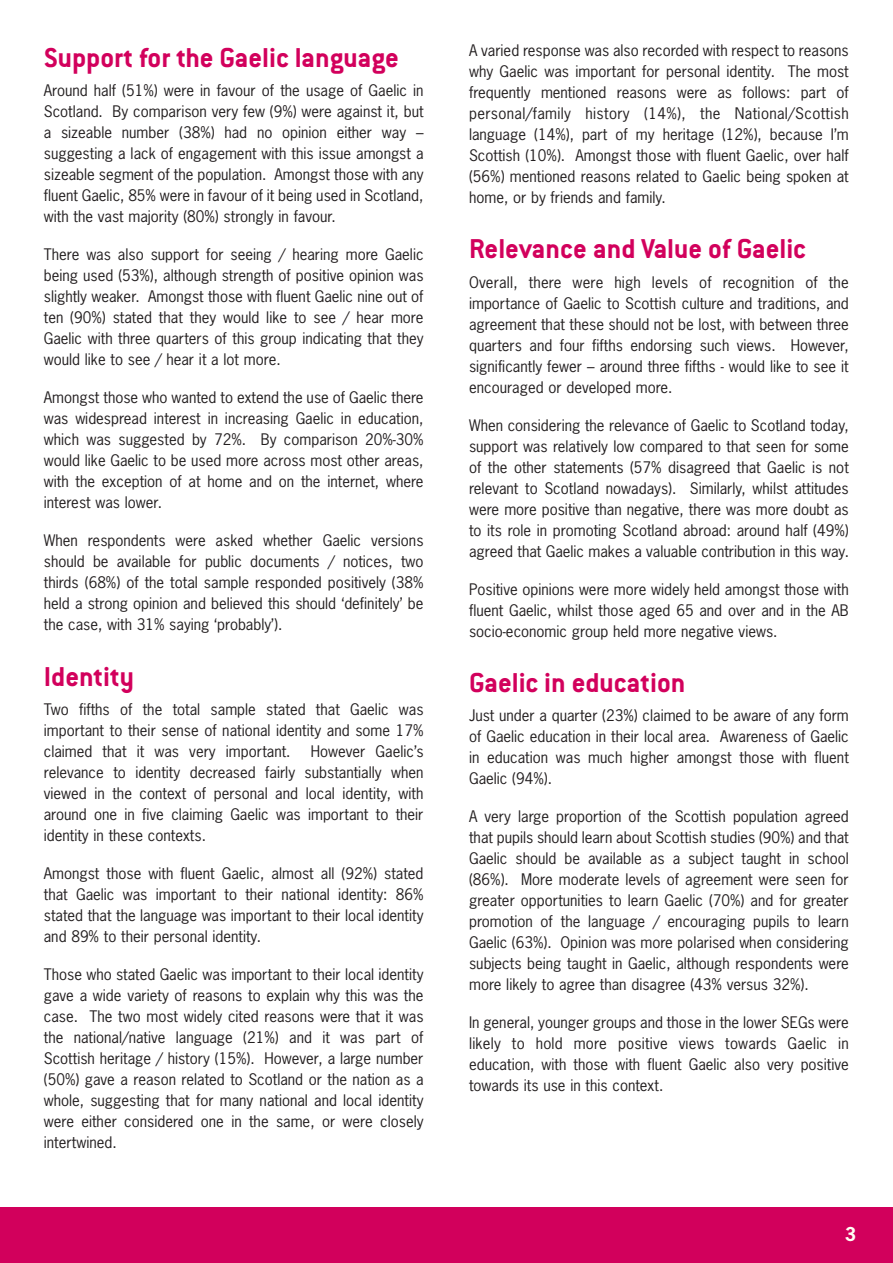
<style>
.page{position:relative;width:893px;height:1263px;background:#fff}
.page>*{position:absolute;margin:0;border:0;box-sizing:border-box;transform-origin:0 0}
.t1{font:700 30px "Conduit OSITC";color:#d2005c}
.t2{font:700 18px "News Gothic";color:#fffef4}
.t3{font:15px/21px "News Gothic";color:#231f20;text-align:justify}
</style>
<div class="page">
<div style="left:0;top:1208px;width:892px;height:55px;background:#d2005c"></div>
<h1 class="t1" style="left:44px;top:48px;width:357px">Support for the Gaelic language</h1>
<p class="t3" style="left:44px;top:81px;width:381px">Around half (51%) were in favour of the usage of Gaelic in Scotland. By comparison very few (9%) were against it, but a sizeable number (38%) had no opinion either way – suggesting a lack of engagement with this issue amongst a sizeable segment of the population. Amongst those with any fluent Gaelic, 85% were in favour of it being used in Scotland, with the vast majority (80%) strongly in favour.</p>
<p class="t3" style="left:44px;top:245px;width:381px">There was also support for seeing / hearing more Gaelic being used (53%), although strength of positive opinion was slightly weaker. Amongst those with fluent Gaelic nine out of ten (90%) stated that they would like to see / hear more Gaelic with three quarters of this group indicating that they would like to see / hear it a lot more.</p>
<p class="t3" style="left:44px;top:388px;width:381px">Amongst those who wanted to extend the use of Gaelic there was widespread interest in increasing Gaelic in education, which was suggested by 72%. By comparison 20%-30% would like Gaelic to be used more across most other areas, with the exception of at home and on the internet, where interest was lower.</p>
<p class="t3" style="left:44px;top:531px;width:381px">When respondents were asked whether Gaelic versions should be available for public documents / notices, two thirds (68%) of the total sample responded positively (38% held a strong opinion and believed this should ‘definitely’ be the case, with 31% saying ‘probably’).</p>
<h1 class="t1" style="left:44px;top:667px;width:92px">Identity</h1>
<p class="t3" style="left:44px;top:700px;width:381px">Two fifths of the total sample stated that Gaelic was important to their sense of national identity and some 17% claimed that it was very important.</p>
<p class="t3" style="left:44px;top:742px;width:381px;text-indent:267px">However Gaelic’s relevance to identity decreased fairly substantially when viewed in the context of personal and local identity, with around one in five claiming Gaelic was important to their identity in these contexts.</p>
<p class="t3" style="left:44px;top:864px;width:381px">Amongst those with fluent Gaelic, almost all (92%) stated that Gaelic was important to their national identity: 86% stated that the language was important to their local identity and 89% to their personal identity.</p>
<p class="t3" style="left:44px;top:965px;width:381px">Those who stated Gaelic was important to their local identity gave a wide variety of reasons to explain why this was the case. The two most widely cited reasons were that it was the national/native language (21%) and it was part of Scottish heritage / history (15%). However, a large number (50%) gave a reason related to Scotland or the nation as a whole, suggesting that for many national and local identity were either considered one in the same, or were closely intertwined.</p>
<p class="t3" style="left:469px;top:41px;width:381px">A varied response was also recorded with respect to reasons why Gaelic was important for personal identity. The most frequently mentioned reasons were as follows: part of personal/family history (14%), the National/Scottish language (14%), part of my heritage (12%), because I’m Scottish (10%). Amongst those with fluent Gaelic, over half (56%) mentioned reasons related to Gaelic being spoken at home, or by friends and family.</p>
<h1 class="t1" style="left:469px;top:239px;width:338px">Relevance and Value of Gaelic</h1>
<p class="t3" style="left:469px;top:273px;width:381px">Overall, there were high levels of recognition of the importance of Gaelic to Scottish culture and traditions, and agreement that these should not be lost, with between three quarters and four fifths endorsing such views. However, significantly fewer – around three fifths - would like to see it encouraged or developed more.</p>
<p class="t3" style="left:469px;top:416px;width:381px">When considering the relevance of Gaelic to Scotland today, support was relatively low compared to that seen for some of the other statements (57% disagreed that Gaelic is not relevant to Scotland nowadays). Similarly, whilst attitudes were more positive than negative, there was more doubt as to its role in promoting Scotland abroad: around half (49%) agreed that Gaelic makes a valuable contribution in this way.</p>
<p class="t3" style="left:469px;top:580px;width:381px">Positive opinions were more widely held amongst those with fluent Gaelic, whilst those aged 65 and over and in the AB socio-economic group held more negative views.</p>
<h1 class="t1" style="left:469px;top:673px;width:218px">Gaelic in education</h1>
<p class="t3" style="left:469px;top:707px;width:381px">Just under a quarter (23%) claimed to be aware of any form of Gaelic education in their local area. Awareness of Gaelic in education was much higher amongst those with fluent Gaelic (94%).</p>
<p class="t3" style="left:469px;top:808px;width:381px">A very large proportion of the Scottish population agreed that pupils should learn about Scottish studies (90%) and that Gaelic should be available as a subject taught in school (86%). More moderate levels of agreement were seen for greater opportunities to learn Gaelic (70%) and for greater promotion of the language / encouraging pupils to learn Gaelic (63%). Opinion was more polarised when considering subjects being taught in Gaelic, although respondents were more likely to agree than disagree (43% versus 32%).</p>
<p class="t3" style="left:469px;top:1014px;width:381px">In general, younger groups and those in the lower SEGs were likely to hold more positive views towards Gaelic in education, with those with fluent Gaelic also very positive towards its use in this context.</p>
<p class="t2" style="left:845px;top:1227px;width:13px">3</p>
</div>
